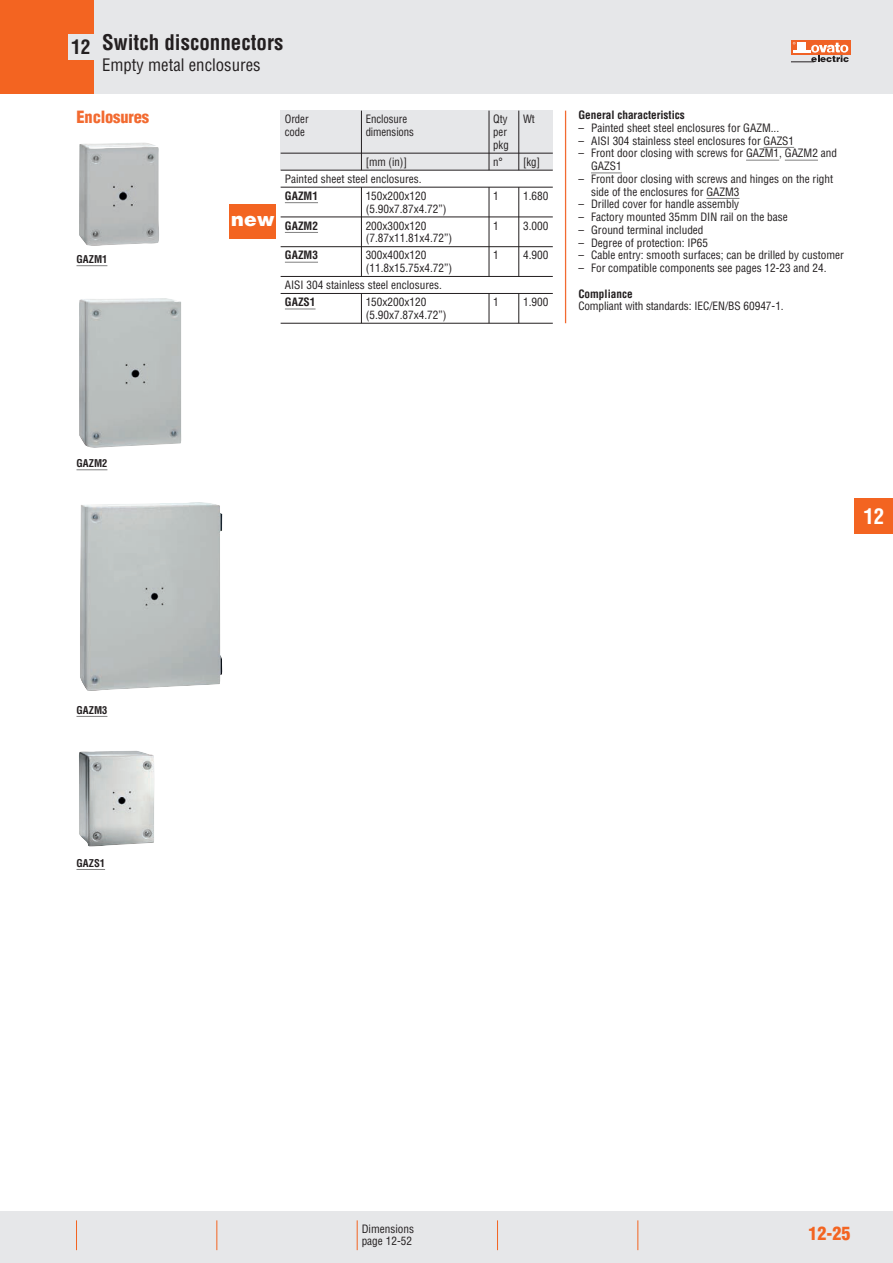
<style>
.page{position:relative;width:893px;height:1263px;background:#fff}
.page>*{position:absolute;margin:0;border:0;box-sizing:border-box;transform-origin:0 0}
.t1{font:700 condensed 21px "Helvetica";color:#231f20}
.t2{font:700 condensed 21px "Helvetica";color:#fff}
.t3{font:700 condensed 19.5px "Helvetica";color:#231f20}
.t4{font:900 19.05px "Helvetica";color:#fff}
.t5{font:900 condensed 18px "Helvetica";color:#f36421}
.t6{font:condensed 16.8px "Helvetica";color:#231f20}
.t7{font:900 condensed 16.5px "Helvetica";color:#f26a30}
.t8{font:condensed 11.25px/12.8px "Helvetica";color:#231f20}
.t9{font:condensed 11.25px/12.8px "Helvetica";color:#231f20;scale:.96 1}
.t10{font:700 condensed 11.25px "Helvetica";color:#231f20}
.t11{font:700 condensed 10.5px "Helvetica";color:#231f20}
</style>
<div class="page">
<div style="left:0;top:1212px;width:893px;height:51px;background:#e6e7e9"></div>
<div style="left:0;top:0;width:893px;height:94px;background:#e6e7e9"></div>
<div style="left:855px;top:499px;width:38px;height:35px;background:#f36421"></div>
<div style="left:791px;top:40px;width:59px;height:15px;background:#f06226"></div>
<svg style="left:791px;top:42px;width:58px;height:21px"></svg>
<div style="left:0;top:0;width:94px;height:94px;background:#f36421"></div>
<div style="left:68px;top:34px;width:28px;height:26px;background:#e6e7e9"></div>
<hr style="left:76px;top:1220px;width:1px;height:30px;background:#f36421">
<hr style="left:216px;top:1220px;width:1px;height:30px;background:#f36421">
<hr style="left:357px;top:1220px;width:1px;height:30px;background:#f36421">
<hr style="left:497px;top:1220px;width:1px;height:30px;background:#f36421">
<hr style="left:637px;top:1220px;width:1px;height:30px;background:#f36421">
<hr style="left:565px;top:111px;width:1px;height:212px;background:#f26a30">
<div style="left:281px;top:111px;width:272px;height:59px;background:#e6e7e9"></div>
<hr style="left:281px;top:153px;width:272px;height:1px;background:#231f20">
<hr style="left:281px;top:170px;width:272px;height:1px;background:#231f20">
<hr style="left:281px;top:187px;width:272px;height:1px;background:#231f20">
<hr style="left:281px;top:217px;width:272px;height:1px;background:#231f20">
<hr style="left:281px;top:246px;width:272px;height:1px;background:#231f20">
<hr style="left:281px;top:276px;width:272px;height:1px;background:#231f20">
<hr style="left:281px;top:293px;width:272px;height:1px;background:#231f20">
<hr style="left:281px;top:323px;width:272px;height:1px;background:#231f20">
<hr style="left:361px;top:111px;width:1px;height:59px;background:#231f20">
<hr style="left:489px;top:111px;width:1px;height:59px;background:#231f20">
<hr style="left:518px;top:111px;width:1px;height:59px;background:#231f20">
<hr style="left:361px;top:187px;width:1px;height:89px;background:#231f20">
<hr style="left:489px;top:187px;width:1px;height:89px;background:#231f20">
<hr style="left:518px;top:187px;width:1px;height:89px;background:#231f20">
<hr style="left:361px;top:293px;width:1px;height:30px;background:#231f20">
<hr style="left:489px;top:293px;width:1px;height:30px;background:#231f20">
<hr style="left:518px;top:293px;width:1px;height:30px;background:#231f20">
<div style="left:230px;top:204px;width:46px;height:34px;background:#f36421"></div>
<img style="left:79px;top:142px;width:80px;height:104px">
<img style="left:79px;top:751px;width:75px;height:96px">
<img style="left:79px;top:298px;width:103px;height:150px">
<img style="left:80px;top:502px;width:143px;height:189px">
<hr style="left:285px;top:232px;width:33px;height:1px;background:#808080">
<hr style="left:76px;top:470px;width:31px;height:1px;background:#808080">
<hr style="left:76px;top:265px;width:31px;height:1px;background:#808080">
<hr style="left:746px;top:160px;width:33px;height:1px;background:#808080">
<hr style="left:706px;top:198px;width:33px;height:1px;background:#808080">
<hr style="left:285px;top:202px;width:33px;height:1px;background:#808080">
<hr style="left:285px;top:262px;width:33px;height:1px;background:#808080">
<hr style="left:76px;top:716px;width:31px;height:1px;background:#808080">
<hr style="left:591px;top:173px;width:31px;height:1px;background:#808080">
<svg style="left:76px;top:869px;width:29px;height:1px"></svg>
<hr style="left:285px;top:309px;width:30px;height:1px;background:#808080">
<hr style="left:763px;top:147px;width:31px;height:1px;background:#808080">
<hr style="left:785px;top:160px;width:33px;height:1px;background:#808080">
<h2 class="t3" style="left:71px;top:39px;width:21px">12</h2>
<h1 class="t1" style="left:102px;top:34px;width:183px">Switch disconnectors</h1>
<h3 class="t6" style="left:102px;top:59px;width:160px">Empty metal enclosures</h3>
<h3 class="t7" style="left:76px;top:111px;width:74px">Enclosures</h3>
<p class="t11" style="left:76px;top:255px;width:32px">GAZM1</p>
<h3 class="t4" style="left:231px;top:212px;width:45px">new</h3>
<p class="t9" style="left:285px;top:114px;width:26px">Order</p>
<p class="t9" style="left:366px;top:114px;width:45px">Enclosure</p>
<p class="t9" style="left:493px;top:114px;width:16px">Qty</p>
<p class="t9" style="left:523px;top:114px;width:14px">Wt</p>
<p class="t9" style="left:285px;top:127px;width:23px">code</p>
<p class="t9" style="left:366px;top:127px;width:52px">dimensions</p>
<p class="t9" style="left:493px;top:127px;width:18px">per pkg</p>
<p class="t9" style="left:366px;top:156px;width:44px">[mm (in)]</p>
<p class="t9" style="left:493px;top:156px;width:12px">n°</p>
<p class="t9" style="left:523px;top:156px;width:19px">[kg]</p>
<p class="t8" style="left:285px;top:173px;width:138px">Painted sheet steel enclosures.</p>
<p class="t10" style="left:285px;top:191px;width:35px">GAZM1</p>
<p class="t8" style="left:366px;top:190px;width:62px">150x200x120</p>
<p class="t8" style="left:493px;top:190px;width:7px">1</p>
<p class="t8" style="left:523px;top:190px;width:27px">1.680</p>
<p class="t8" style="left:366px;top:203px;width:82px">(5.90x7.87x4.72”)</p>
<p class="t10" style="left:285px;top:221px;width:35px">GAZM2</p>
<p class="t8" style="left:366px;top:220px;width:62px">200x300x120</p>
<p class="t8" style="left:493px;top:220px;width:7px">1</p>
<p class="t8" style="left:523px;top:220px;width:27px">3.000</p>
<p class="t8" style="left:366px;top:233px;width:88px">(7.87x11.81x4.72”)</p>
<p class="t10" style="left:285px;top:251px;width:35px">GAZM3</p>
<p class="t8" style="left:366px;top:250px;width:62px">300x400x120</p>
<p class="t8" style="left:493px;top:250px;width:7px">1</p>
<p class="t8" style="left:523px;top:250px;width:27px">4.900</p>
<p class="t8" style="left:285px;top:261px;width:169px;line-height:17px;text-indent:81px">(11.8x15.75x4.72”)<br>AISI 304 stainless steel enclosures.</p>
<p class="t10" style="left:285px;top:298px;width:32px">GAZS1</p>
<p class="t8" style="left:366px;top:297px;width:62px">150x200x120</p>
<p class="t8" style="left:493px;top:297px;width:7px">1</p>
<p class="t8" style="left:523px;top:297px;width:27px">1.900</p>
<p class="t8" style="left:366px;top:309px;width:82px">(5.90x7.87x4.72”)</p>
<p class="t10" style="left:578px;top:111px;width:108px">General characteristics</p>
<p class="t8" style="left:578px;top:122px;width:202px">– Painted sheet steel enclosures for GAZM...</p>
<p class="t8" style="left:578px;top:135px;width:217px">– AISI 304 stainless steel enclosures for GAZS1</p>
<p class="t8" style="left:591px;top:148px;width:247px;text-indent:-13px">– Front door closing with screws for GAZM1, GAZM2 and<br>GAZS1</p>
<p class="t8" style="left:591px;top:173px;width:244px;text-indent:-13px">– Front door closing with screws and hinges on the right side of the enclosures for GAZM3</p>
<p class="t8" style="left:578px;top:199px;width:162px">– Drilled cover for handle assembly</p>
<p class="t8" style="left:578px;top:212px;width:211px">– Factory mounted 35mm DIN rail on the base</p>
<p class="t8" style="left:578px;top:224px;width:127px">– Ground terminal included</p>
<p class="t8" style="left:578px;top:237px;width:131px">– Degree of protection: IP65</p>
<p class="t8" style="left:578px;top:250px;width:267px">– Cable entry: smooth surfaces; can be drilled by customer</p>
<p class="t8" style="left:578px;top:263px;width:250px">– For compatible components see pages 12-23 and 24.</p>
<p class="t10" style="left:578px;top:289px;width:56px">Compliance</p>
<p class="t8" style="left:578px;top:301px;width:207px">Compliant with standards: IEC/EN/BS 60947-1.</p>
<p class="t11" style="left:76px;top:459px;width:32px">GAZM2</p>
<h1 class="t2" style="left:863px;top:508px;width:22px">12</h1>
<p class="t11" style="left:76px;top:706px;width:32px">GAZM3</p>
<p class="t11" style="left:76px;top:859px;width:30px">GAZS1</p>
<p class="t8" style="left:362px;top:1223px;width:54px">Dimensions page 12-52</p>
<h3 class="t5" style="left:808px;top:1227px;width:43px">12-25</h3>
</div>
